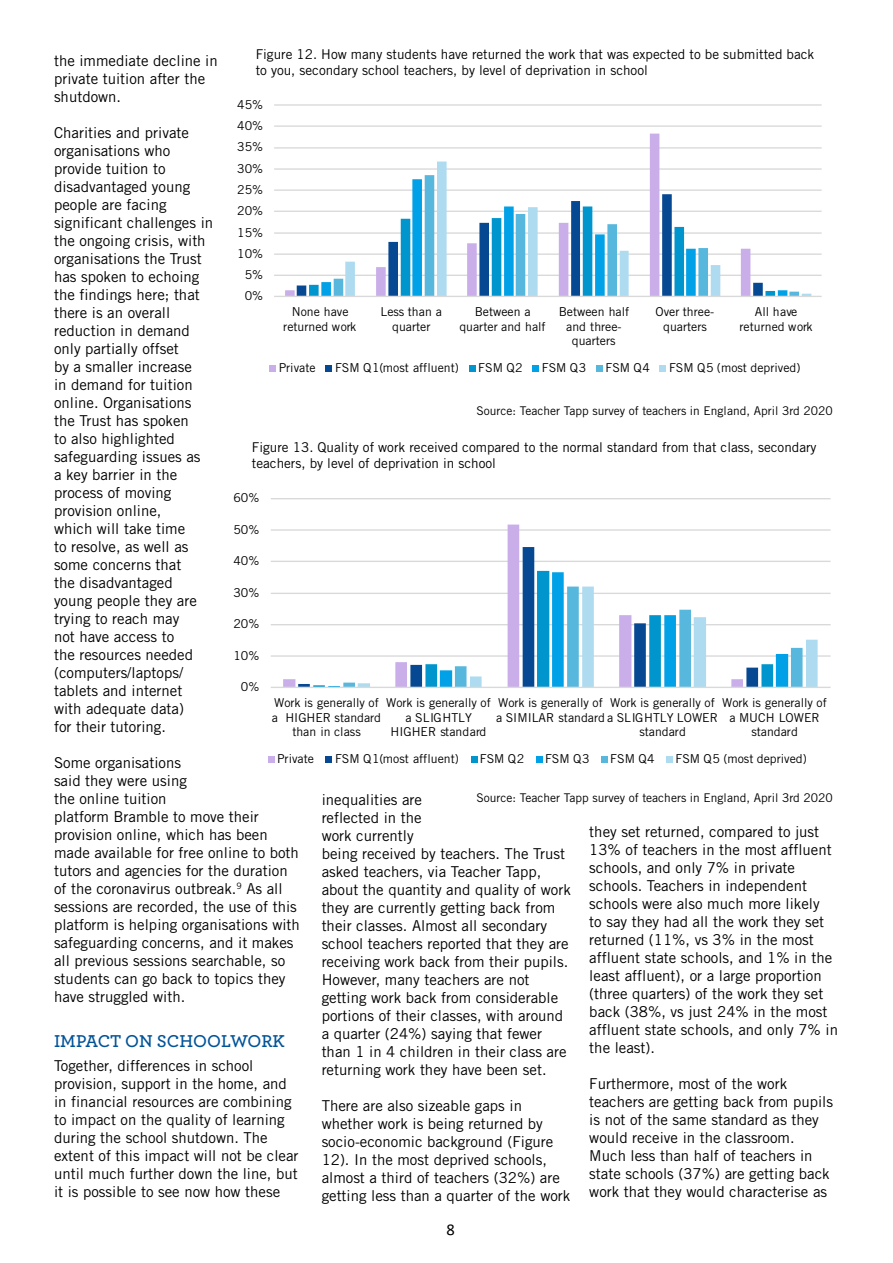
<style>
.page{position:relative;width:893px;height:1263px;background:#fff}
.page>*{position:absolute;margin:0;border:0;box-sizing:border-box;transform-origin:0 0}
.t1{font:600 18px "Archer";color:#015398}
.t2{font:16.5px "Calibri";color:#000}
.t3{font:15px/18px "Trade Gothic";color:#000}
.header_1{font:13.5px/15.5px "Trade Gothic";color:#000}
.t4{font:12.3px/14.5px "Trade Gothic";color:#000;text-align:center}
.header_1-2{font:12px "Trade Gothic";color:#000}
</style>
<div class="page">
<hr style="left:271px;top:655px;width:560px;height:2px;background:#d9d9d9">
<hr style="left:271px;top:624px;width:560px;height:1px;background:#d9d9d9">
<hr style="left:271px;top:593px;width:560px;height:1px;background:#d9d9d9">
<hr style="left:271px;top:561px;width:560px;height:1px;background:#d9d9d9">
<hr style="left:271px;top:529px;width:560px;height:2px;background:#d9d9d9">
<hr style="left:271px;top:498px;width:560px;height:1px;background:#d9d9d9">
<svg style="left:283px;top:525px;width:460px;height:162px"></svg>
<svg style="left:298px;top:547px;width:460px;height:140px"></svg>
<svg style="left:313px;top:571px;width:445px;height:116px"></svg>
<svg style="left:328px;top:572px;width:430px;height:115px"></svg>
<svg style="left:343px;top:586px;width:15px;height:101px"></svg>
<svg style="left:358px;top:586px;width:460px;height:101px"></svg>
<hr style="left:271px;top:687px;width:560px;height:1px;background:#d9d9d9">
<svg style="left:268px;top:756px;width:6px;height:6px"></svg>
<svg style="left:326px;top:756px;width:6px;height:6px"></svg>
<svg style="left:471px;top:756px;width:6px;height:6px"></svg>
<svg style="left:536px;top:756px;width:6px;height:6px"></svg>
<svg style="left:601px;top:756px;width:6px;height:6px"></svg>
<svg style="left:666px;top:756px;width:6px;height:6px"></svg>
<hr style="left:274px;top:275px;width:548px;height:1px;background:#d9d9d9">
<hr style="left:274px;top:253px;width:548px;height:2px;background:#d9d9d9">
<hr style="left:274px;top:232px;width:548px;height:2px;background:#d9d9d9">
<hr style="left:274px;top:211px;width:548px;height:1px;background:#d9d9d9">
<hr style="left:274px;top:189px;width:548px;height:2px;background:#d9d9d9">
<hr style="left:274px;top:168px;width:548px;height:2px;background:#d9d9d9">
<hr style="left:274px;top:147px;width:548px;height:2px;background:#d9d9d9">
<hr style="left:274px;top:125px;width:548px;height:2px;background:#d9d9d9">
<hr style="left:274px;top:104px;width:548px;height:2px;background:#d9d9d9">
<svg style="left:285px;top:134px;width:465px;height:162px"></svg>
<svg style="left:297px;top:194px;width:24px;height:102px"></svg>
<svg style="left:309px;top:206px;width:12px;height:90px"></svg>
<svg style="left:321px;top:179px;width:13px;height:117px"></svg>
<svg style="left:334px;top:175px;width:11px;height:121px"></svg>
<svg style="left:345px;top:162px;width:466px;height:134px"></svg>
<hr style="left:274px;top:296px;width:548px;height:1px;background:#d9d9d9">
<div style="left:269px;top:365px;width:7px;height:6px;background:#c9aee9"></div>
<div style="left:325px;top:365px;width:7px;height:6px;background:#064891"></div>
<svg style="left:469px;top:365px;width:6px;height:6px"></svg>
<svg style="left:533px;top:365px;width:6px;height:6px"></svg>
<div style="left:596px;top:365px;width:7px;height:6px;background:#57b7dd"></div>
<div style="left:659px;top:365px;width:7px;height:6px;background:#aedbf0"></div>
<p class="header_1" style="left:256px;top:47px;width:560px">Figure 12. How many students have returned the work that was expected to be submitted back to you, secondary school teachers, by level of deprivation in school</p>
<p class="t3" style="left:54px;top:51px;width:165px">the immediate decline in private tuition after the shutdown.</p>
<p class="t3" style="left:54px;top:123px;width:161px">Charities and private organisations who provide tuition to disadvantaged young people are facing significant challenges in the ongoing crisis, with organisations the Trust has spoken to echoing the findings here; that there is an overall reduction in demand only partially offset<br>by a smaller increase<br>in demand for tuition online. Organisations the Trust has spoken<br>to also highlighted safeguarding issues as<br>a key barrier in the process of moving provision online,<br>which will take time<br>to resolve, as well as some concerns that<br>the disadvantaged young people they are trying to reach may<br>not have access to<br>the resources needed (computers/laptops/ tablets and internet with adequate data)<br>for their tutoring.</p>
<p class="t3" style="left:54px;top:753px;width:247px">Some organisations<br>said they were using<br>the online tuition<br>platform Bramble to move their provision online, which has been made available for free online to both tutors and agencies for the duration of the coronavirus outbreak.<sup>9</sup> As all sessions are recorded, the use of this platform is helping organisations with safeguarding concerns, and it makes all previous sessions searchable, so students can go back to topics they have struggled with.</p>
<p class="t1" style="left:54px;top:1028px;width:232px">IMPACT ON SCHOOLWORK</p>
<p class="t3" style="left:54px;top:1057px;width:239px">Together, differences in school provision, support in the home, and in financial resources are combining to impact on the quality of learning</p>
<p class="t3" style="left:54px;top:1129px;width:246px">during the school shutdown. The extent of this impact will not be clear until much further down the line, but it is possible to see now how these</p>
<p class="t4" style="left:237px;top:97px;width:28px">45%</p>
<p class="t4" style="left:237px;top:118px;width:28px">40%</p>
<p class="t4" style="left:237px;top:140px;width:28px">35%</p>
<p class="t4" style="left:237px;top:161px;width:28px">30%</p>
<p class="t4" style="left:237px;top:182px;width:28px">25%</p>
<p class="t4" style="left:237px;top:203px;width:28px">20%</p>
<p class="t4" style="left:237px;top:225px;width:28px">15%</p>
<p class="t4" style="left:237px;top:246px;width:28px">10%</p>
<p class="t4" style="left:245px;top:267px;width:20px">5%</p>
<p class="t4" style="left:245px;top:289px;width:20px">0%</p>
<p class="t4" style="left:283px;top:304px;width:75px">None have returned work</p>
<p class="t4" style="left:380px;top:304px;width:63px">Less than a quarter</p>
<p class="t4" style="left:459px;top:304px;width:88px">Between a quarter and half</p>
<p class="t4" style="left:559px;top:304px;width:72px">Between half and three&shy;quarters</p>
<p class="t4" style="left:655px;top:304px;width:60px">Over three&shy;quarters</p>
<p class="t4" style="left:739px;top:304px;width:75px">All have returned work</p>
<p class="t4" style="left:279px;top:360px;width:38px">Private</p>
<p class="t4" style="left:335px;top:360px;width:125px">FSM Q1(most affluent)</p>
<p class="t4" style="left:478px;top:360px;width:46px">FSM Q2</p>
<p class="t4" style="left:542px;top:360px;width:46px">FSM Q3</p>
<p class="t4" style="left:605px;top:360px;width:46px">FSM Q4</p>
<p class="t4" style="left:669px;top:360px;width:133px">FSM Q5 (most deprived)</p>
<p class="header_1-2" style="left:477px;top:403px;width:358px">Source: Teacher Tapp survey of teachers in England, April 3rd 2020</p>
<p class="header_1" style="left:252px;top:439px;width:566px">Figure 13. Quality of work received compared to the normal standard from that class, secondary teachers, by level of deprivation in school</p>
<p class="t4" style="left:233px;top:490px;width:28px">60%</p>
<p class="t4" style="left:233px;top:522px;width:28px">50%</p>
<p class="t4" style="left:233px;top:553px;width:28px">40%</p>
<p class="t4" style="left:233px;top:585px;width:28px">30%</p>
<p class="t4" style="left:233px;top:617px;width:28px">20%</p>
<p class="t4" style="left:233px;top:648px;width:28px">10%</p>
<p class="t4" style="left:241px;top:680px;width:20px">0%</p>
<p class="t4" style="left:610px;top:695px;width:106px">Work is generally of</p>
<p class="t4" style="left:639px;top:724px;width:48px">standard</p>
<p class="t4" style="left:272px;top:695px;width:111px">Work is generally of a HIGHER standard than in class</p>
<p class="t4" style="left:386px;top:695px;width:106px">Work is generally of a SLIGHTLY<br>HIGHER standard</p>
<p class="t4" style="left:496px;top:695px;width:223px;text-align:left">Work is generally of<br>a SIMILAR standard a SLIGHTLY LOWER</p>
<p class="t4" style="left:722px;top:695px;width:106px">Work is generally of a MUCH LOWER standard</p>
<p class="t4" style="left:277px;top:751px;width:38px">Private</p>
<p class="t4" style="left:335px;top:751px;width:125px">FSM Q1(most affluent)</p>
<p class="t4" style="left:480px;top:751px;width:46px">FSM Q2</p>
<p class="t4" style="left:545px;top:751px;width:46px">FSM Q3</p>
<p class="t4" style="left:610px;top:751px;width:46px">FSM Q4</p>
<p class="t4" style="left:675px;top:751px;width:133px">FSM Q5 (most deprived)</p>
<p class="header_1-2" style="left:477px;top:791px;width:358px">Source: Teacher Tapp survey of teachers in England, April 3rd 2020</p>
<p class="t3" style="left:322px;top:790px;width:251px">inequalities are<br>reflected in the<br>work currently<br>being received by teachers. The Trust asked teachers, via Teacher Tapp, about the quantity and quality of work they are currently getting back from their classes. Almost all secondary school teachers reported that they are receiving work back from their pupils.<br>However, many teachers are not getting work back from considerable portions of their classes, with around a quarter (24%) saying that fewer than 1 in 4 children in their class are returning work they have been set.</p>
<p class="t3" style="left:322px;top:1096px;width:250px">There are also sizeable gaps in whether work is being returned by socio-economic background (Figure 12). In the most deprived schools, almost a third of teachers (32%) are getting less than a quarter of the work</p>
<p class="t3" style="left:589px;top:822px;width:250px">they set returned, compared to just<br>13% of teachers in the most affluent schools, and only 7% in private schools. Teachers in independent schools were also much more likely<br>to say they had all the work they set returned (11%, vs 3% in the most affluent state schools, and 1% in the least affluent), or a large proportion (three quarters) of the work they set back (38%, vs just 24% in the most affluent state schools, and only 7% in the least).</p>
<p class="t3" style="left:589px;top:1074px;width:245px">Furthermore, most of the work teachers are getting back from pupils is not of the same standard as they would receive in the classroom.<br>Much less than half of teachers in state schools (37%) are getting back work that they would characterise as</p>
<p class="t2" style="left:446px;top:1218px;width:10px">8</p>
</div>
